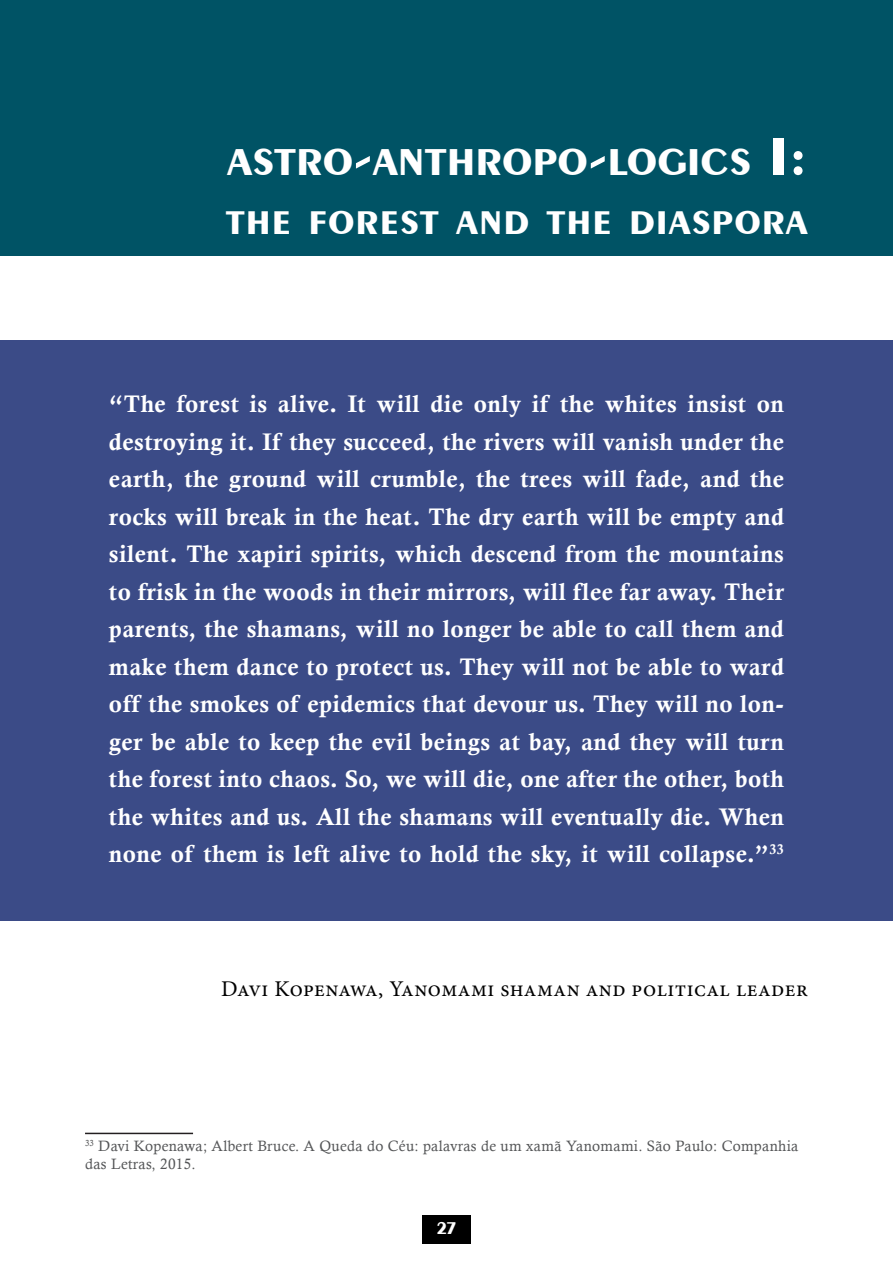
<style>
.page{position:relative;width:893px;height:1263px;background:#fff}
.page>*{position:absolute;margin:0;border:0;box-sizing:border-box;transform-origin:0 0}
.Capítulo{font:700 39.45px "Exotic 350 BT";color:#fff}
.Capítulo-2{font:700 34.65px "Exotic 350 BT";letter-spacing:.03em;color:#fff}
.t1{font:24px/37.5px "Calis MT Bol";letter-spacing:.02em;color:#fff;text-align:justify}
.t2{font:22.5px "Minion Pro";letter-spacing:.02em;color:#000}
.t3{font:700 18px "Exotic 350 BT";color:#fff}
.t4{font:15px/18px "Calisto";letter-spacing:.02em;color:#545557}
.s1{font-size:56.4px}
</style>
<div class="page">
<div style="left:422px;top:1215px;width:49px;height:29px;background:#000"></div>
<div style="left:0;top:0;width:893px;height:255px;background:#005365"></div>
<div style="left:0;top:340px;width:893px;height:581px;background:#3b4b87"></div>
<hr style="left:85px;top:1133px;width:108px;height:1px;background:#231f20">
<p class="Capítulo" style="left:227px;top:138px;width:582px">ASTRO<span class="s1">-</span>ANTHROPO<span class="s1">-</span>LOGICS <span class="s1">I :</span></p>
<p class="Capítulo-2" style="left:226px;top:202px;width:583px">THE FOREST AND THE DIASPORA</p>
<p class="t1" style="left:109px;top:385px;width:677px">“The forest is alive. It will die only if the whites insist on destroying it. If they succeed, the rivers will vanish under the earth, the ground will crumble, the trees will fade, and the rocks will break in the heat. The dry earth will be empty and silent. The xapiri spirits, which descend from the mountains to frisk in the woods in their mirrors, will flee far away. Their parents, the shamans, will no longer be able to call them and make them dance to protect us. They will not be able to ward off the smokes of epidemics that devour us. They will no lon&shy;ger be able to keep the evil beings at bay, and they will turn the forest into chaos. So, we will die, one after the other, both the whites and us. All the shamans will eventually die. When none of them is left alive to hold the sky, it will collapse.”<sup>33</sup></p>
<p class="t2" style="left:221px;top:974px;width:588px">Davi Kopenawa, Yanomami shaman and political leader</p>
<p class="t4" style="left:85px;top:1137px;width:715px"><sup>33</sup> Davi Kopenawa; Albert Bruce. A Queda do Céu: palavras de um xamã Yanomami. São Paulo: Companhia das Letras, 2015.</p>
<p class="t3" style="left:437px;top:1217px;width:21px">27</p>
</div>
